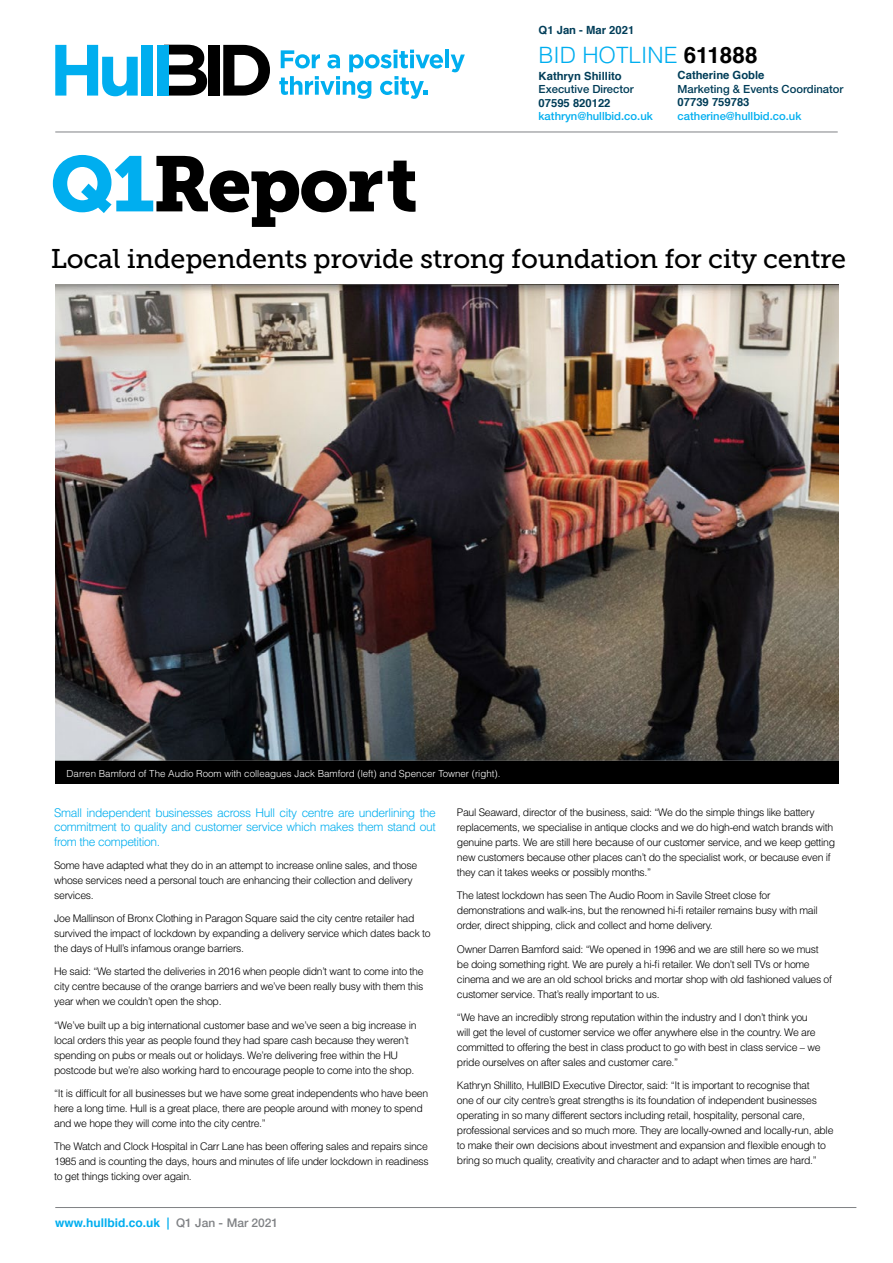
<style>
.page{position:relative;width:893px;height:1263px;background:#fff}
.page>*{position:absolute;margin:0;border:0;box-sizing:border-box;transform-origin:0 0}
.t1{font:77.7px "Museo Slab 900";letter-spacing:-.025em;color:#000}
.t2{font:27px "Museo Slab 500";letter-spacing:-.01em;color:#000}
.t3{font:300 22.5px "Helvetica";color:#00aeef}
.t4{font:300 12px/13.5px "Helvetica";letter-spacing:-.03em;color:#00aeef}
.t5{font:700 12px "Helvetica";color:#00aeef}
.t6{font:700 11.25px "Helvetica";color:#003d58}
.t7{font:500 11.25px "Helvetica Neue";color:#003d58}
.t8{font:500 11.25px "Helvetica Neue";color:#00aeef}
.t9{font:300 10.5px/15px "Helvetica";letter-spacing:-.03em;color:#000}
.t10{font:300 9.75px "Helvetica";color:#fff}
.s1{font-weight:700;color:#000}
.s2{color:#00aeef}
.s3{font-family:"Helvetica Neue";font-weight:500}
.s4{font-family:"Helvetica Neue";font-weight:500;color:#808285}
</style>
<div class="page">
<hr style="left:55px;top:1207px;width:801px;height:1px;background:#808285">
<svg style="left:169px;top:45px;width:38px;height:51px"></svg>
<div style="left:209px;top:45px;width:11px;height:51px;background:#000"></div>
<svg style="left:223px;top:45px;width:47px;height:51px"></svg>
<svg style="left:55px;top:45px;width:83px;height:51px"></svg>
<div style="left:142px;top:45px;width:11px;height:51px;background:#00aeef"></div>
<div style="left:158px;top:45px;width:11px;height:51px;background:#00aeef"></div>
<hr style="left:445px;top:50px;width:4px;height:18px;background:#00aeef">
<svg style="left:451px;top:55px;width:14px;height:17px"></svg>
<svg style="left:279px;top:50px;width:164px;height:49px"></svg>
<hr style="left:55px;top:132px;width:783px;height:1px;background:#808285">
<img style="left:55px;top:285px;width:783px;height:476px">
<div style="left:55px;top:761px;width:783px;height:23px;background:#000"></div>
<p class="t6" style="left:539px;top:22px;width:97px">Q1 Jan - Mar 2021</p>
<h3 class="t3" style="left:539px;top:41px;width:220px">BID HOTLINE <span class="s1">611888</span></h3>
<p class="t6" style="left:539px;top:68px;width:85px">Kathryn Shillito</p>
<p class="t7" style="left:539px;top:83px;width:97px">Executive Director</p>
<p class="t6" style="left:539px;top:95px;width:73px">07595 820122</p>
<p class="t8" style="left:539px;top:110px;width:116px">kathryn@hullbid.co.uk</p>
<p class="t6" style="left:678px;top:68px;width:88px">Catherine Goble</p>
<p class="t7" style="left:678px;top:82px;width:167px">Marketing &amp; Events Coordinator</p>
<p class="t6" style="left:678px;top:95px;width:73px">07739 759783</p>
<p class="t8" style="left:678px;top:109px;width:125px">catherine@hullbid.co.uk</p>
<h1 class="t1" style="left:50px;top:139px;width:369px"><span class="s2">Q1</span>Report</h1>
<h2 class="t2" style="left:51px;top:244px;width:797px">Local independents provide strong foundation for city centre</h2>
<p class="t10" style="left:67px;top:767px;width:435px">Darren Bamford of The Audio Room with colleagues Jack Bamford (left) and Spencer Towner (right).</p>
<p class="t4" style="left:54px;top:806px;width:383px">Small independent businesses across Hull city centre are underlining the commitment to quality and customer service which makes them stand out</p>
<p class="t4" style="left:54px;top:835px;width:107px">from the competition.</p>
<p class="t9" style="left:54px;top:858px;width:365px">Some have adapted what they do in an attempt to increase online sales, and those whose services need a personal touch are enhancing their collection and delivery services.</p>
<p class="t9" style="left:54px;top:911px;width:378px">Joe Mallinson of Bronx Clothing in Paragon Square said the city centre retailer had survived the impact of lockdown by expanding a delivery service which dates back to the days of Hull’s infamous orange barriers.</p>
<p class="t9" style="left:54px;top:964px;width:371px;text-align:justify">He said: “We started the deliveries in 2016 when people didn’t want to come into the city centre because of the orange barriers and we’ve been really busy with them this year when we couldn’t open the shop.</p>
<p class="t9" style="left:54px;top:1017px;width:364px">“We’ve built up a big international customer base and we’ve seen a big increase in local orders this year as people found they had spare cash because they weren’t spending on pubs or meals out or holidays. We’re delivering free within the HU postcode but we’re also working hard to encourage people to come into the shop.</p>
<p class="t9" style="left:54px;top:1085px;width:375px">“It is difficult for all businesses but we have some great independents who have been here a long time. Hull is a great place, there are people around with money to spend and we hope they will come into the city centre.”</p>
<p class="t9" style="left:54px;top:1138px;width:376px;text-align:justify">The Watch and Clock Hospital in Carr Lane has been offering sales and repairs since 1985 and is counting the days, hours and minutes of life under lockdown in readiness to get things ticking over again.</p>
<p class="t5" style="left:55px;top:1214px;width:224px">www.hullbid.co.uk <span class="s3">|</span> <span class="s4">Q1 Jan - Mar 2021</span></p>
<p class="t9" style="left:457px;top:805px;width:380px">Paul Seaward, director of the business, said: “We do the simple things like battery replacements, we specialise in antique clocks and we do high-end watch brands with genuine parts. We are still here because of our customer service, and we keep getting new customers because other places can’t do the specialist work, or because even if they can it takes weeks or possibly months.”</p>
<p class="t9" style="left:457px;top:888px;width:362px">The latest lockdown has seen The Audio Room in Savile Street close for demonstrations and walk-ins, but the renowned hi-fi retailer remains busy with mail order, direct shipping, click and collect and home delivery.</p>
<p class="t9" style="left:457px;top:941px;width:377px">Owner Darren Bamford said: “We opened in 1996 and we are still here so we must be doing something right. We are purely a hi-fi retailer. We don’t sell TVs or home cinema and we are an old school bricks and mortar shop with old fashioned values of customer service. That’s really important to us.</p>
<p class="t9" style="left:457px;top:1009px;width:365px">“We have an incredibly strong reputation within the industry and I don’t think you will get the level of customer service we offer anywhere else in the country. We are committed to offering the best in class product to go with best in class service – we pride ourselves on after sales and customer care.”</p>
<p class="t9" style="left:457px;top:1078px;width:378px">Kathryn Shillito, HullBID Executive Director, said: “It is important to recognise that<br>one of our city centre’s great strengths is its foundation of independent businesses operating in so many different sectors including retail, hospitality, personal care, professional services and so much more. They are locally-owned and locally-run, able to make their own decisions about investment and expansion and flexible enough to bring so much quality, creativity and character and to adapt when times are hard.”</p>
</div>
